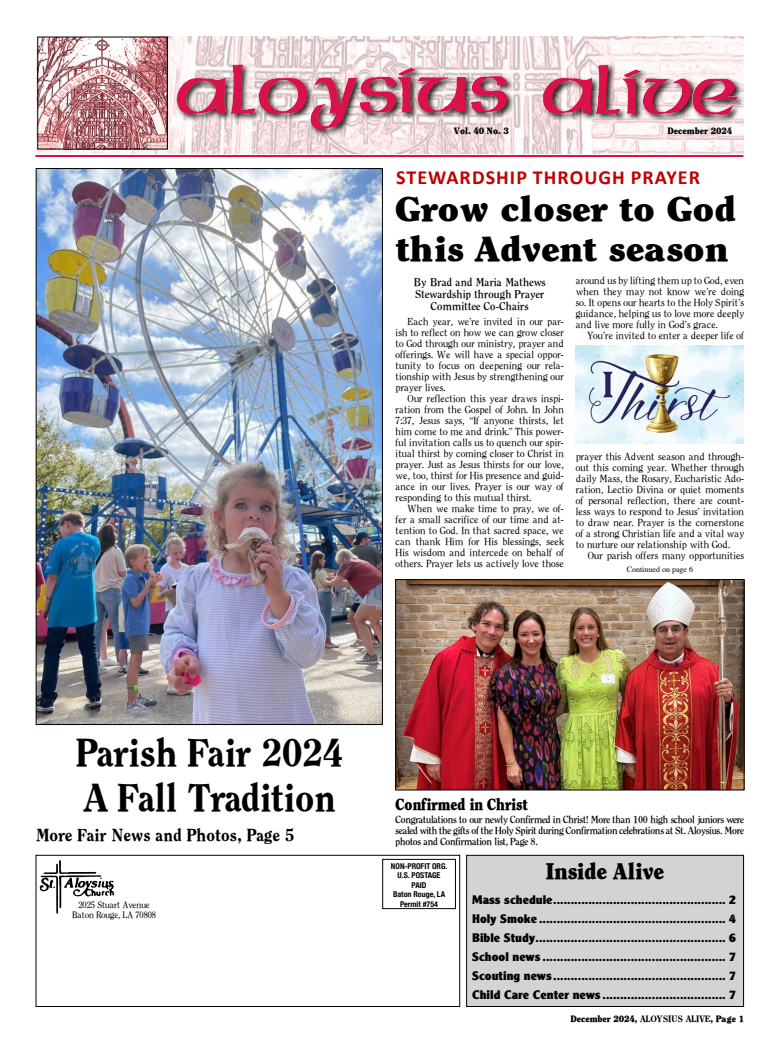
<style>
.page{position:relative;width:780px;height:1044px;background:#fff}
.page>*{position:absolute;margin:0;border:0;box-sizing:border-box;transform-origin:0 0}
.Headline_27_pt{font:700 38px/45px "Clearface Black S Si";color:#000}
.t1{font:34px "Clearface Black S Si";letter-spacing:.005em;color:#000;scale:1.13 1}
.t2{font:22px "Clearface Black S Si";color:#000}
.t3{font:700 20px "Calibri";letter-spacing:.055em;color:#c00000}
.Headline_27_pt-2{font:700 17px "Clearface Black S Si";letter-spacing:.015em;color:#000}
.t4{font:16px "Clearface Black S Si";color:#000;scale:.9 1}
.t5{font:13px "Clearface Gothic Extra Bold DTC";color:#000}
.Byline{font:700 11px/12px "Clearface S Si";letter-spacing:.015em;color:#000;text-align:center}
.Body_Copy{font:10px/11px "Clearface S Si";letter-spacing:.015em;color:#000;text-align:justify}
.t6{font:700 10px/11px "Clearface S Si";letter-spacing:-.02em;color:#000;text-align:justify}
.t7{font:9px "Clearface Black S Si";color:#000}
.t8{font:9px "Clearface S Si";color:#000}
.t9{font:700 condensed 8px "Helvetica Neue";color:#000}
.t10{font:8px "Times";color:#000}
.s1{font-weight:700}
</style>
<div class="page">
<img style="left:36px;top:36px;width:707px;height:118px">
<img style="left:39px;top:860px;width:75px;height:54px">
<div style="left:36px;top:855px;width:424px;height:152px;border:1px solid #000"></div>
<div style="left:382px;top:859px;width:74px;height:50px;border:1px solid #000"></div>
<img style="left:39px;top:39px;width:127px;height:109px">
<div style="left:37px;top:37px;width:131px;height:113px;border:1px solid #000"></div>
<div style="left:175px;top:63px;width:570px;height:75px;background:#000;opacity:.84"></div>
<img style="left:231px;top:64px;width:387px;height:52px">
<hr style="left:36px;top:155px;width:707px;height:2px;background:#d71249">
<div style="left:466px;top:855px;width:277px;height:151px;background:#d1d3d4"></div>
<div style="left:466px;top:855px;width:278px;height:152px;border:1px solid #000"></div>
<img style="left:576px;top:346px;width:168px;height:98px">
<img style="left:397px;top:581px;width:345px;height:207px">
<div style="left:395px;top:579px;width:349px;height:211px;border:1px solid #000"></div>
<img style="left:38px;top:170px;width:343px;height:553px">
<p class="t7" style="left:454px;top:125px;width:56px">Vol. 40 No. 3</p>
<p class="t7" style="left:667px;top:125px;width:66px">December 2024</p>
<p class="t3" style="left:396px;top:165px;width:305px">STEWARDSHIP THROUGH PRAYER</p>
<p class="t1" style="left:396px;top:187px;width:302px">Grow closer to God</p>
<p class="t1" style="left:396px;top:227px;width:296px">this Advent season</p>
<p class="Byline" style="left:414px;top:276px;width:133px">By Brad and Maria Mathews</p>
<p class="Byline" style="left:415px;top:288px;width:130px">Stewardship through Prayer<br>Committee Co-Chairs</p>
<p class="Body_Copy" style="left:396px;top:316px;width:170px;text-indent:12px">Each year, we’re invited in our par&shy;ish to reflect on how we can grow closer to God through our ministry, prayer and offerings. We will have a special oppor&shy;tunity to focus on deepening our rela&shy;tionship with Jesus by strengthening our prayer lives.</p>
<p class="Body_Copy" style="left:396px;top:393px;width:170px;text-indent:12px">Our reflection this year draws inspi&shy;ration from the Gospel of John. In John 7:37, Jesus says, “If anyone thirsts, let him come to me and drink.” This power&shy;ful invitation calls us to quench our spir&shy;itual thirst by coming closer to Christ in prayer. Just as Jesus thirsts for our love, we, too, thirst for His presence and guid&shy;ance in our lives. Prayer is our way of responding to this mutual thirst.</p>
<p class="Body_Copy" style="left:396px;top:503px;width:170px;text-indent:12px">When we make time to pray, we of&shy;fer a small sacrifice of our time and at&shy;tention to God. In that sacred space, we can thank Him for His blessings, seek His wisdom and intercede on behalf of others. Prayer lets us actively love those</p>
<p class="Body_Copy" style="left:576px;top:275px;width:170px">around us by lifting them up to God, even when they may not know we’re doing so. It opens our hearts to the Holy Spirit’s guidance, helping us to love more deeply and live more fully in God’s grace.</p>
<p class="Body_Copy" style="left:588px;top:330px;width:158px">You’re invited to enter a deeper life of</p>
<p class="Body_Copy" style="left:576px;top:451px;width:170px">prayer this Advent season and through&shy;out this coming year. Whether through daily Mass, the Rosary, Eucharistic Ado&shy;ration, Lectio Divina or quiet moments of personal reflection, there are count&shy;less ways to respond to Jesus’ invitation to draw near. Prayer is the cornerstone of a strong Christian life and a vital way to nurture our relationship with God.</p>
<p class="Body_Copy" style="left:588px;top:550px;width:158px">Our parish offers many opportunities</p>
<p class="t10" style="left:627px;top:562px;width:68px">Continued on page 6</p>
<p class="Headline_27_pt" style="left:77px;top:730px;width:268px">Parish Fair 2024<br>A Fall Tradition</p>
<p class="Headline_27_pt-2" style="left:36px;top:824px;width:260px">More Fair News and Photos, Page 5</p>
<p class="t8" style="left:78px;top:899px;width:73px">2025 Stuart Avenue</p>
<p class="t8" style="left:72px;top:910px;width:85px">Baton Rouge, LA 70808</p>
<p class="t4" style="left:396px;top:794px;width:148px">Confirmed in Christ</p>
<p class="t6" style="left:396px;top:814px;width:350px">Congratulations to our newly Confirmed in Christ! More than 100 high school juniors were sealed with the gifts of the Holy Spirit during Confirmation celebrations at St. Aloysius. More photos and Confirmation list, Page 8.</p>
<p class="t9" style="left:391px;top:861px;width:58px">NON-PROFIT ORG.</p>
<p class="t9" style="left:398px;top:871px;width:44px">U.S. POSTAGE</p>
<p class="t9" style="left:411px;top:880px;width:16px">PAID</p>
<p class="t9" style="left:393px;top:890px;width:54px">Baton Rouge, LA</p>
<p class="t9" style="left:400px;top:899px;width:40px">Permit #754</p>
<p class="t2" style="left:546px;top:858px;width:120px">Inside Alive</p>
<p class="t5" style="left:472px;top:892px;width:265px">Mass schedule................................................. 2</p>
<p class="t5" style="left:472px;top:911px;width:265px">Holy Smoke ..................................................... 4</p>
<p class="t5" style="left:472px;top:930px;width:265px">Bible Study...................................................... 6</p>
<p class="t5" style="left:472px;top:949px;width:265px">School news .................................................... 7</p>
<p class="t5" style="left:472px;top:968px;width:265px">Scouting news................................................. 7</p>
<p class="t5" style="left:472px;top:987px;width:265px">Child Care Center news ................................... 7</p>
<p class="t7" style="left:570px;top:1013px;width:175px">December 2024, <span class="s1">ALOYSIUS ALIVE</span>, Page 1</p>
</div>
